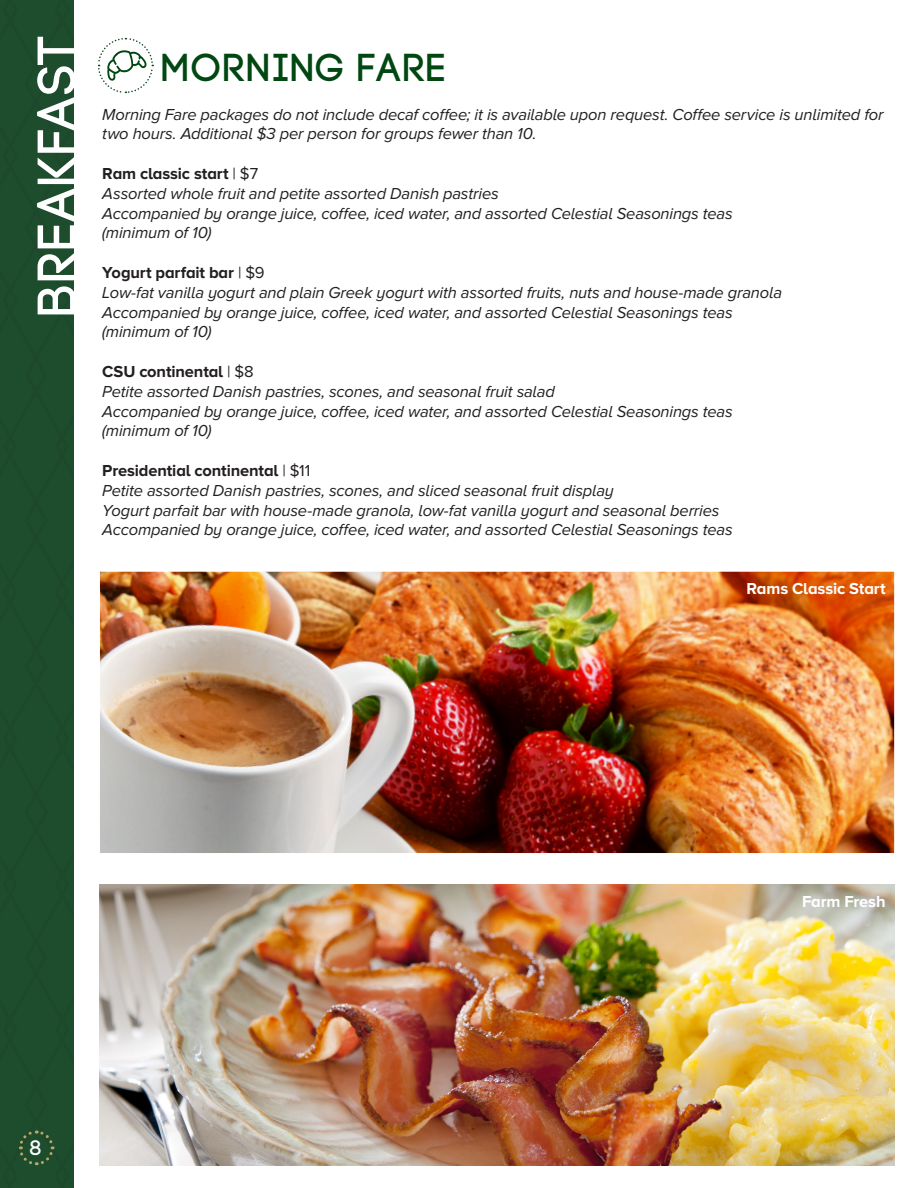
<style>
.page{position:relative;width:918px;height:1188px;background:#fff}
.page>*{position:absolute;margin:0;border:0;box-sizing:border-box;transform-origin:0 0}
.t1{font:54px "Code Pro Demo";letter-spacing:.02em;color:#fff}
.t2{font:38.85px "Code Pro Demo";letter-spacing:.02em;color:#014711}
.t3{font:21px "Code Pro Demo";color:#fff}
.t4{font:italic 16.5px/19.8px "Proxima Nova A";letter-spacing:-.01em;color:#231f20}
.t5{font:700 16.5px "Proxima Nova A";letter-spacing:-.01em;color:#231f20}
.t6{font:700 16.5px "Proxima Nova A";letter-spacing:-.01em;color:#fff}
.s1{font-weight:400}
</style>
<div class="page">
<div style="left:0;top:0;width:73px;height:1188px;background:#1d4d2d"></div>
<img style="left:100px;top:884px;width:794px;height:281px">
<img style="left:100px;top:572px;width:794px;height:281px">
<svg style="left:97px;top:37px;width:57px;height:57px"></svg>
<p class="t1" style="left:30px;top:316px;width:284px;rotate:-90deg">BREAKFAST</p>
<p class="t2" style="left:161px;top:48px;width:286px">MORNING FARE</p>
<p class="t4" style="left:102px;top:104px;width:783px">Morning Fare packages do not include decaf coffee; it is available upon request. Coffee service is unlimited for two hours. Additional $3 per person for groups fewer than 10.</p>
<p class="t5" style="left:102px;top:164px;width:157px">Ram classic start <span class="s1">| $7</span></p>
<p class="t4" style="left:102px;top:183px;width:398px">Assorted whole fruit and petite assorted Danish pastries</p>
<p class="t4" style="left:102px;top:203px;width:632px">Accompanied by orange juice, coffee, iced water, and assorted Celestial Seasonings teas</p>
<p class="t4" style="left:102px;top:223px;width:111px">(minimum of 10)</p>
<p class="t5" style="left:102px;top:263px;width:164px">Yogurt parfait bar <span class="s1">| $9</span></p>
<p class="t4" style="left:102px;top:282px;width:681px">Low-fat vanilla yogurt and plain Greek yogurt with assorted fruits, nuts and house-made granola</p>
<p class="t4" style="left:102px;top:302px;width:632px">Accompanied by orange juice, coffee, iced water, and assorted Celestial Seasonings teas</p>
<p class="t4" style="left:102px;top:322px;width:111px">(minimum of 10)</p>
<p class="t5" style="left:102px;top:362px;width:153px">CSU continental <span class="s1">| $8</span></p>
<p class="t4" style="left:102px;top:381px;width:454px">Petite assorted Danish pastries, scones, and seasonal fruit salad</p>
<p class="t4" style="left:102px;top:401px;width:632px">Accompanied by orange juice, coffee, iced water, and assorted Celestial Seasonings teas</p>
<p class="t4" style="left:102px;top:421px;width:111px">(minimum of 10)</p>
<p class="t5" style="left:102px;top:461px;width:209px">Presidential continental <span class="s1">| $11</span></p>
<p class="t4" style="left:102px;top:480px;width:513px">Petite assorted Danish pastries, scones, and sliced seasonal fruit display</p>
<p class="t4" style="left:102px;top:500px;width:619px">Yogurt parfait bar with house-made granola, low-fat vanilla yogurt and seasonal berries</p>
<p class="t4" style="left:102px;top:520px;width:632px">Accompanied by orange juice, coffee, iced water, and assorted Celestial Seasonings teas</p>
<p class="t6" style="left:747px;top:580px;width:141px">Rams Classic Start</p>
<p class="t3" style="left:30px;top:1138px;width:14px">8</p>
<p class="t6" style="left:802px;top:892px;width:85px">Farm Fresh</p>
</div>
